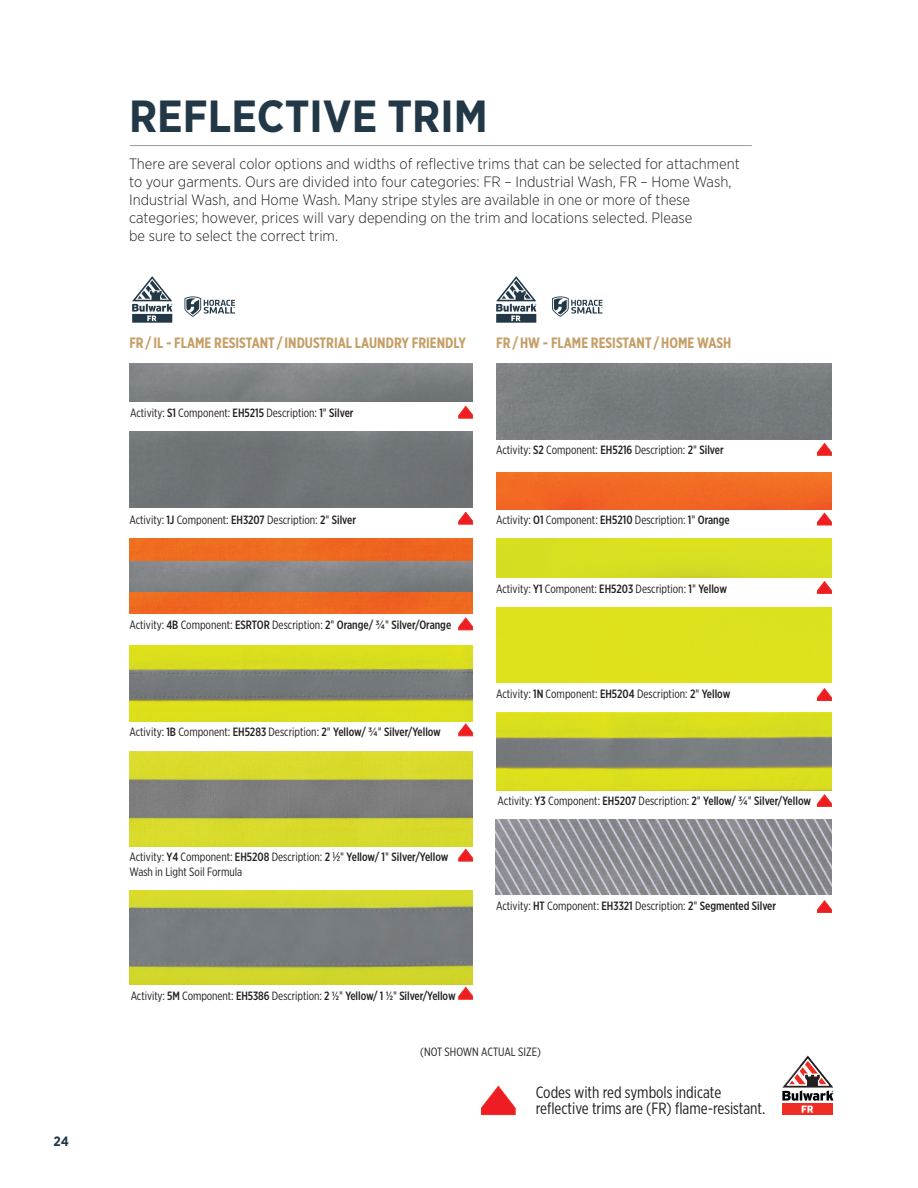
<style>
.page{position:relative;width:918px;height:1188px;background:#fff}
.page>*{position:absolute;margin:0;border:0;box-sizing:border-box;transform-origin:0 0}
.t1{font:700 45px "Gotham Narrow";color:#223847}
.Head_1{font:16.35px/16.4px "Gotham X Narrow";color:#231f20}
.t2{font:300 15px/18px "Gotham Narrow";color:#231f20}
.Trim_Color{font:700 15px "Gotham X Narrow";color:#c59e65}
.t3{font:700 13.5px "Gotham Narrow";color:#223847}
.Trim_Color-2{font:12px "Gotham X Narrow";color:#231f20}
.Trim_Color-3{font:500 12px "Gotham X Narrow";letter-spacing:-.005em;color:#231f20}
.s1{font-weight:500}
.s2{font-family:"Trade Gothic LT Std Cn 18"}
.s3{font-family:"Gotham Narrow";font-weight:500}
.s4{font-weight:400}
.s5{font-family:"Trade Gothic LT Std Cn 18";font-weight:400}
</style>
<div class="page">
<svg style="left:481px;top:1086px;width:34px;height:29px"></svg>
<svg style="left:817px;top:581px;width:15px;height:13px"></svg>
<div style="left:496px;top:538px;width:336px;height:40px;background:#d7df21"></div>
<div style="left:496px;top:608px;width:336px;height:75px;background:#dee21c"></div>
<svg style="left:817px;top:688px;width:15px;height:13px"></svg>
<svg style="left:459px;top:406px;width:14px;height:12px"></svg>
<svg style="left:817px;top:795px;width:15px;height:12px"></svg>
<div style="left:129px;top:432px;width:343px;height:76px;background:#6f7476"></div>
<svg style="left:459px;top:512px;width:14px;height:12px"></svg>
<svg style="left:459px;top:724px;width:14px;height:12px"></svg>
<svg style="left:459px;top:849px;width:14px;height:12px"></svg>
<img style="left:129px;top:645px;width:343px;height:76px">
<img style="left:129px;top:538px;width:343px;height:76px">
<img style="left:129px;top:561px;width:343px;height:30px">
<svg style="left:459px;top:618px;width:14px;height:12px"></svg>
<svg style="left:817px;top:443px;width:15px;height:12px"></svg>
<img style="left:496px;top:473px;width:336px;height:37px">
<svg style="left:817px;top:513px;width:15px;height:12px"></svg>
<hr style="left:130px;top:145px;width:622px;height:1px;background:#939598">
<img style="left:496px;top:713px;width:336px;height:77px">
<svg style="left:184px;top:296px;width:51px;height:21px"></svg>
<svg style="left:552px;top:296px;width:51px;height:21px"></svg>
<img style="left:129px;top:752px;width:343px;height:94px">
<svg style="left:817px;top:900px;width:15px;height:13px"></svg>
<svg style="left:496px;top:820px;width:336px;height:75px;background:#94949a"></svg>
<div style="left:782px;top:1104px;width:51px;height:11px;background:#ee2e22"></div>
<svg style="left:782px;top:1056px;width:51px;height:57px"></svg>
<svg style="left:132px;top:276px;width:40px;height:47px"></svg>
<svg style="left:496px;top:276px;width:40px;height:47px"></svg>
<img style="left:129px;top:890px;width:343px;height:95px">
<svg style="left:459px;top:987px;width:14px;height:12px"></svg>
<p class="t3" style="left:54px;top:1133px;width:17px">24</p>
<p class="t1" style="left:129px;top:89px;width:360px">REFLECTIVE TRIM</p>
<p class="t2" style="left:129px;top:155px;width:612px">There are several color options and widths of reflective trims that can be selected for attachment to your garments. Ours are divided into four categories: FR – Industrial Wash, FR – Home Wash, Industrial Wash, and Home Wash. Many stripe styles are available in one or more of these categories; however, prices will vary depending on the trim and locations selected. Please<br>be sure to select the correct trim.</p>
<p class="Trim_Color" style="left:129px;top:334px;width:338px">FR/IL - FLAME RESISTANT /INDUSTRIAL LAUNDRY FRIENDLY</p>
<p class="Trim_Color-2" style="left:130px;top:406px;width:225px">Activity: <span class="s1">S1</span> Component: <span class="s1">EH5215</span> Description: <span class="s1">1</span><span class="s2">"</span> <span class="s1">Silver</span></p>
<p class="Trim_Color-2" style="left:129px;top:512px;width:228px">Activity: <span class="s1">1J</span> Component: <span class="s1">EH3207</span> Description: <span class="s1">2</span><span class="s2">"</span> <span class="s1">Silver</span></p>
<p class="Trim_Color-2" style="left:129px;top:617px;width:323px">Activity: <span class="s1">4B</span> Component: <span class="s1">ESRTOR</span> Description: <span class="s1">2</span><span class="s2">"</span> <span class="s1">Orange/</span> <span class="s3">¾</span><span class="s2">"</span> <span class="s1">Silver/Orange</span></p>
<p class="Trim_Color-2" style="left:129px;top:725px;width:313px">Activity: <span class="s1">1B</span> Component: <span class="s1">EH5283</span> Description: <span class="s1">2</span><span class="s2">"</span> <span class="s1">Yellow/</span> <span class="s3">¾</span><span class="s2">"</span> <span class="s1">Silver/Yellow</span></p>
<p class="Trim_Color-2" style="left:129px;top:850px;width:321px">Activity: <span class="s1">Y4</span> Component: <span class="s1">EH5208</span> Description: <span class="s1">2</span> <span class="s2">1/2"</span> <span class="s1">Yellow/ 1</span><span class="s2">"</span> <span class="s1">Silver/Yellow</span></p>
<p class="Trim_Color-2" style="left:129px;top:864px;width:114px">Wash in Light Soil Formula</p>
<p class="Trim_Color" style="left:496px;top:334px;width:237px">FR/HW - FLAME RESISTANT /HOME WASH</p>
<p class="Trim_Color-2" style="left:496px;top:443px;width:229px">Activity: <span class="s1">S2</span> Component: <span class="s1">EH5216</span> Description: <span class="s1">2</span><span class="s2">"</span> <span class="s1">Silver</span></p>
<p class="Trim_Color-2" style="left:496px;top:513px;width:235px">Activity: <span class="s1">O1</span> Component: <span class="s1">EH5210</span> Description: <span class="s1">1</span><span class="s2">"</span> <span class="s1">Orange</span></p>
<p class="Trim_Color-2" style="left:496px;top:581px;width:232px">Activity: <span class="s1">Y1</span> Component: <span class="s1">EH5203</span> Description: <span class="s1">1</span><span class="s2">"</span> <span class="s1">Yellow</span></p>
<p class="Trim_Color-2" style="left:496px;top:686px;width:236px">Activity: <span class="s1">1N</span> Component: <span class="s1">EH5204</span> Description: <span class="s1">2</span><span class="s2">"</span> <span class="s1">Yellow</span></p>
<p class="Trim_Color-2" style="left:498px;top:794px;width:315px">Activity: <span class="s1">Y3</span> Component: <span class="s1">EH5207</span> Description: <span class="s1">2</span><span class="s2">"</span> <span class="s1">Yellow/</span> <span class="s3">¾</span><span class="s2">"</span> <span class="s1">Silver/Yellow</span></p>
<p class="Trim_Color-2" style="left:496px;top:898px;width:282px">Activity: <span class="s1">HT</span> Component: <span class="s1">EH3321</span> Description: <span class="s1">2</span><span class="s2">"</span> <span class="s1">Segmented Silver</span></p>
<p class="Trim_Color-3" style="left:131px;top:988px;width:327px"><span class="s4">Activity:</span> 5M <span class="s4">Component:</span> EH5386 <span class="s4">Description:</span> 2 ½<span class="s5">"</span> Yellow/ 1 ½<span class="s5">"</span> Silver/Yellow</p>
<p class="Trim_Color-2" style="left:420px;top:1044px;width:122px">(NOT SHOWN ACTUAL SIZE)</p>
<p class="Head_1" style="left:536px;top:1084px;width:231px">Codes with red symbols indicate reflective trims are (FR) flame-resistant.</p>
</div>
